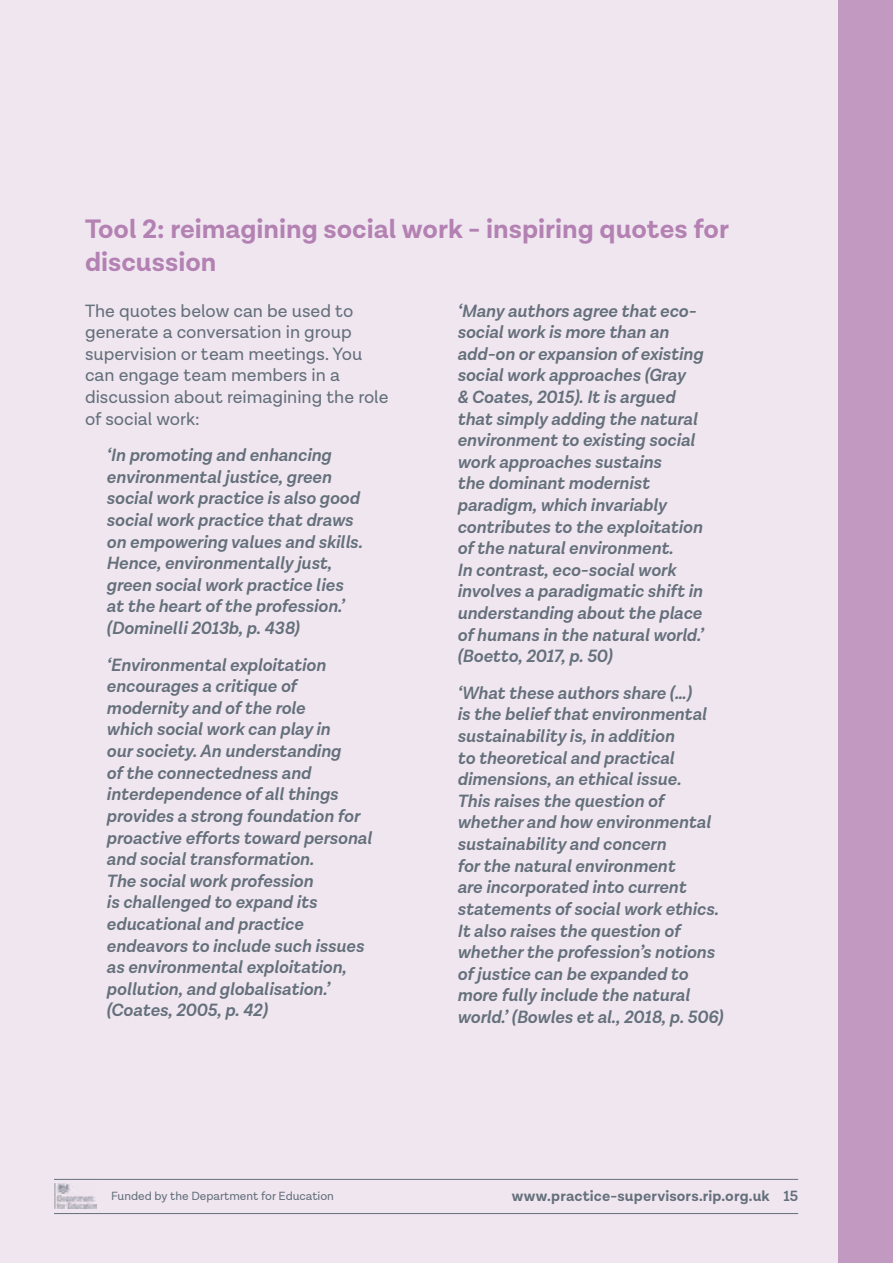
<style>
.page{position:relative;width:893px;height:1263px;background:#f0e6f0}
.page>*{position:absolute;margin:0;border:0;box-sizing:border-box;transform-origin:0 0}
.t1{font:700 27px/33px "Lota Grotesque Alt 1";color:#b381b2}
.t2{font:italic 600 18px/21.6px "Lota Grotesque Alt 1";color:#64707b}
.t3{font:18px/21.6px "Lota Grotesque Alt 1";color:#64707b}
.t4{font:700 15px "Lota Grotesque Alt 1";letter-spacing:.01em;color:#64707b}
.t5{font:12px "Lota Grotesque Alt 1";color:#64707b}
.s1{font-weight:600}
</style>
<div class="page">
<img style="left:54px;top:1183px;width:42px;height:25px">
<div style="left:839px;top:0;width:54px;height:1263px;background:#c29ac1"></div>
<hr style="left:54px;top:1179px;width:744px;height:1px;background:#64707b">
<hr style="left:54px;top:1213px;width:744px;height:1px;background:#64707b">
<h1 class="t1" style="left:85px;top:214px;width:645px">Tool 2: reimagining social work - inspiring quotes for discussion</h1>
<p class="t3" style="left:85px;top:300px;width:305px">The quotes below can be used to generate a conversation in group supervision or team meetings. You can engage team members in a discussion about reimagining the role of social work:</p>
<p class="t2" style="left:106px;top:445px;width:257px">‘In promoting and enhancing environmental justice, green social work practice is also good social work practice that draws on empowering values and skills.<br>Hence, environmentally just, green social work practice lies at the heart of the profession.’ (Dominelli 2013b, p. 438)</p>
<p class="t2" style="left:106px;top:654px;width:267px">‘Environmental exploitation encourages a critique of modernity and of the role<br>which social work can play in<br>our society. An understanding<br>of the connectedness and interdependence of all things provides a strong foundation for proactive efforts toward personal and social transformation.<br>The social work profession<br>is challenged to expand its educational and practice endeavors to include such issues as environmental exploitation, pollution, and globalisation.’ (Coates, 2005, p. 42)</p>
<p class="t2" style="left:457px;top:300px;width:247px">‘Many authors agree that eco&shy;social work is more than an add-on or expansion of existing social work approaches (Gray<br>&amp; Coates, 2015). It is argued that simply adding the natural environment to existing social work approaches sustains<br>the dominant modernist paradigm, which invariably contributes to the exploitation of the natural environment.<br>In contrast, eco-social work involves a paradigmatic shift in understanding about the place of humans in the natural world.’ (Boetto, 2017, p. 50)</p>
<p class="t2" style="left:457px;top:682px;width:267px">‘What these authors share (…)<br>is the belief that environmental sustainability is, in addition<br>to theoretical and practical dimensions, an ethical issue.<br>This raises the question of whether and how environmental sustainability and concern<br>for the natural environment<br>are incorporated into current statements of social work ethics.<br>It also raises the question of whether the profession’s notions of justice can be expanded to more fully include the natural world.’ (Bowles et al., 2018, p. 506)</p>
<p class="t5" style="left:111px;top:1189px;width:224px">Funded by the Department for Education</p>
<p class="t4" style="left:512px;top:1187px;width:288px">www.practice-supervisors.rip.org.uk <span class="s1">15</span></p>
</div>
